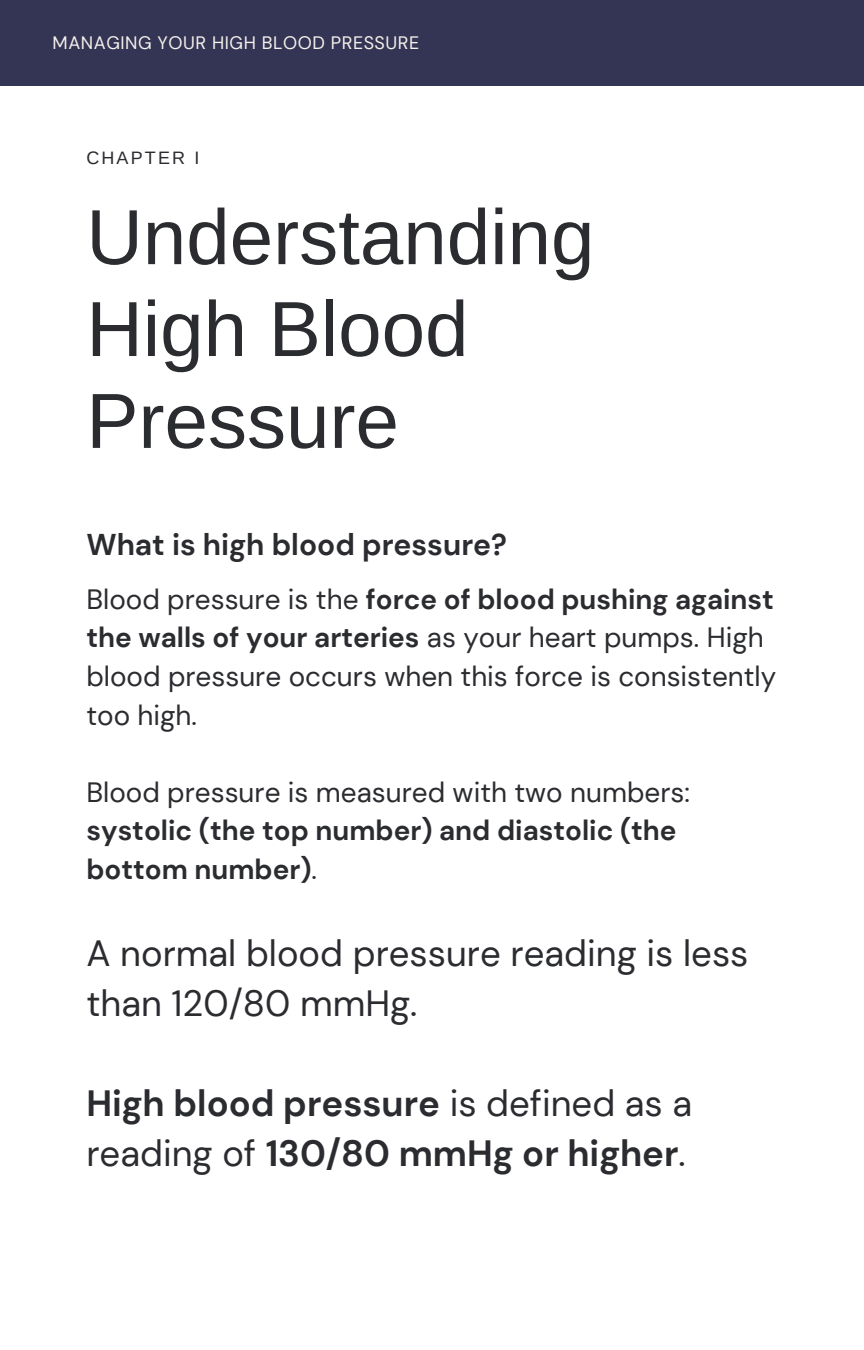
<style>
.page{position:relative;width:864px;height:1350px;background:#fff}
.page>*{position:absolute;margin:0;border:0;box-sizing:border-box;transform-origin:0 0}
.t1{font:78.08px/91.8px "Arimo";color:#2b2c30}
.t2{font:700 36.45px/49.9px "DM Sans";color:#2b2c30}
.t3{font:36.45px/49.9px "DM Sans";color:#2b2c30}
.t4{font:700 29.93px "DM Sans";color:#2b2c30}
.t5{font:27.9px/38.7px "DM Sans";color:#2b2c30}
.t6{font:700 27.9px/38.7px "DM Sans";color:#2b2c30}
.t7{font:18px "DM Sans";letter-spacing:.03em;color:#f4f0eb}
.t8{font:18px "Arimo";letter-spacing:.12em;color:#2b2c30}
.s1{font-weight:700}
.s2{font-weight:400}
</style>
<div class="page">
<div style="left:0;top:0;width:864px;height:85px;background:#343454"></div>
<p class="t7" style="left:53px;top:31px;width:368px">MANAGING YOUR HIGH BLOOD PRESSURE</p>
<p class="t8" style="left:86px;top:148px;width:114px">CHAPTER I</p>
<h1 class="t1" style="left:86px;top:191px;width:510px">Understanding<br>High Blood<br>Pressure</h1>
<p class="t4" style="left:86px;top:526px;width:422px">What is high blood pressure?</p>
<p class="t5" style="left:86px;top:580px;width:691px">Blood pressure is the <span class="s1">force of blood pushing against the walls of your arteries</span> as your heart pumps. High blood pressure occurs when this force is consistently too high.</p>
<p class="t5" style="left:86px;top:773px;width:605px">Blood pressure is measured with two numbers:</p>
<p class="t6" style="left:86px;top:811px;width:592px">systolic (the top number) and diastolic (the bottom number)<span class="s2">.</span></p>
<h2 class="t3" style="left:86px;top:929px;width:664px">A normal blood pressure reading is less than 120/80 mmHg.</h2>
<h2 class="t2" style="left:86px;top:1079px;width:607px">High blood pressure <span class="s2">is defined as a reading of</span> 130/80 mmHg or higher<span class="s2">.</span></h2>
</div>
